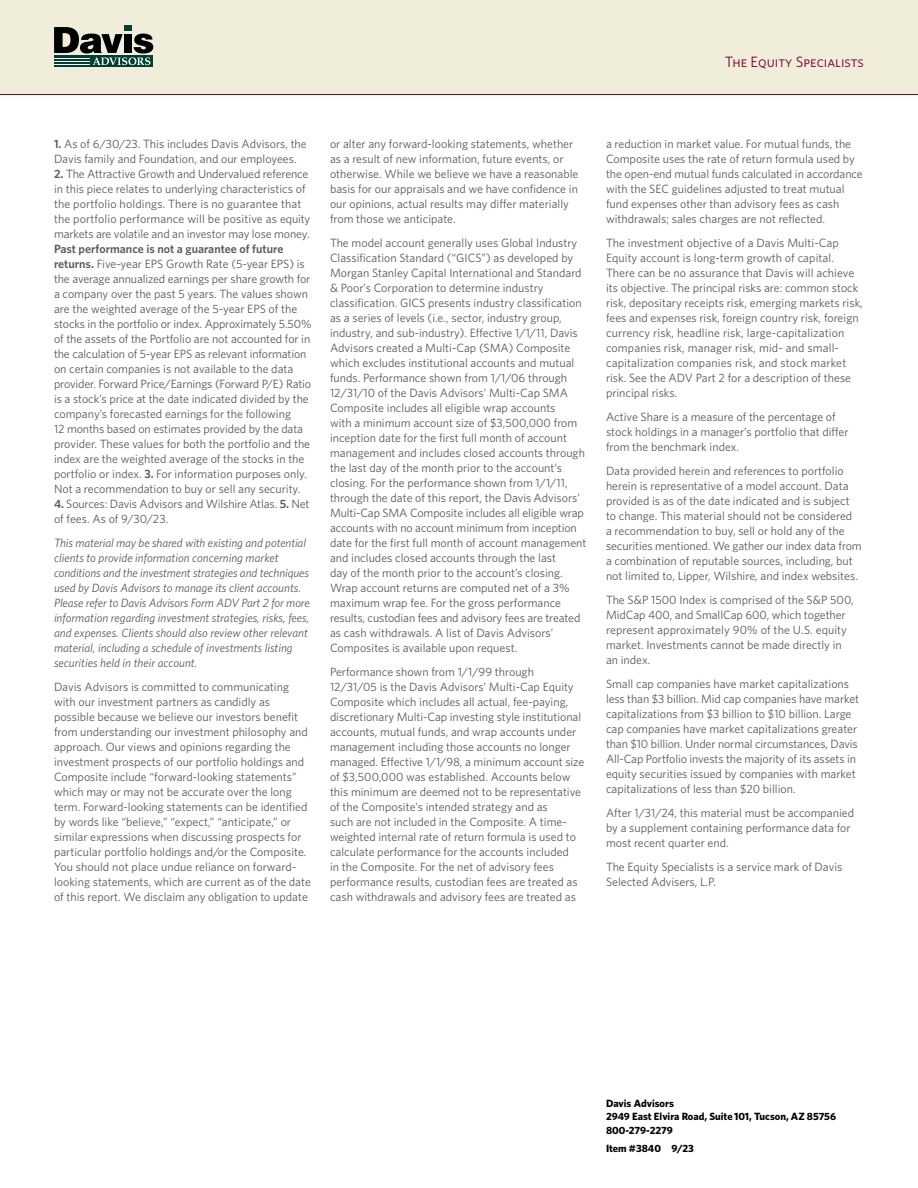
<style>
.page{position:relative;width:918px;height:1188px;background:#fff}
.page>*{position:absolute;margin:0;border:0;box-sizing:border-box;transform-origin:0 0}
.t1{font:15px "Whitney";color:#840029}
.Footnotes{font:12px/15px "Whitney";color:#58595b}
.t2{font:italic 12px/15px "Whitney";color:#58595b}
.t3{font:700 10.5px/13.5px "Whitney";color:#000}
.s1{font-weight:600}
</style>
<div class="page">
<hr style="left:0;top:94px;width:918px;height:1px;background:#840029">
<div style="left:0;top:0;width:918px;height:94px;background:#f0eedb"></div>
<div style="left:124px;top:25px;width:8px;height:6px;background:#004133"></div>
<div style="left:54px;top:56px;width:99px;height:11px;background:#004133"></div>
<svg style="left:54px;top:27px;width:99px;height:38px"></svg>
<p class="t1" style="left:725px;top:52px;width:141px">The Equity Specialists</p>
<p class="Footnotes" style="left:54px;top:136px;width:254px"><span class="s1">1.</span> As of 6/30/23. This includes Davis Advisors, the<br>Davis family and Foundation, and our employees.</p>
<p class="Footnotes" style="left:54px;top:166px;width:259px"><span class="s1">2.</span> The Attractive Growth and Undervalued reference in this piece relates to underlying characteristics of the portfolio holdings. There is no guarantee that the portfolio performance will be positive as equity markets are volatile and an investor may lose money.<br><span class="s1">Past performance is not a guarantee of future returns.</span> Five-year EPS Growth Rate (5-year EPS) is the average annualized earnings per share growth for a company over the past 5 years. The values shown are the weighted average of the 5-year EPS of the stocks in the portfolio or index. Approximately 5.50% of the assets of the Portfolio are not accounted for in the calculation of 5-year EPS as relevant information on certain companies is not available to the data provider. Forward Price/Earnings (Forward P/E) Ratio is a stock’s price at the date indicated divided by the company’s forecasted earnings for the following<br>12 months based on estimates provided by the data provider. These values for both the portfolio and the index are the weighted average of the stocks in the portfolio or index. <span class="s1">3.</span> For information purposes only.<br>Not a recommendation to buy or sell any security.</p>
<p class="Footnotes" style="left:54px;top:496px;width:257px"><span class="s1">4.</span> Sources: Davis Advisors and Wilshire Atlas. <span class="s1">5.</span> Net of fees. As of 9/30/23.</p>
<p class="t2" style="left:54px;top:535px;width:257px">This material may be shared with existing and potential clients to provide information concerning market conditions and the investment strategies and techniques used by Davis Advisors to manage its client accounts.<br>Please refer to Davis Advisors Form ADV Part 2 for more information regarding investment strategies, risks, fees, and expenses. Clients should also review other relevant material, including a schedule of investments listing securities held in their account.</p>
<p class="Footnotes" style="left:54px;top:679px;width:259px">Davis Advisors is committed to communicating with our investment partners as candidly as possible because we believe our investors benefit from understanding our investment philosophy and approach. Our views and opinions regarding the investment prospects of our portfolio holdings and Composite include “forward-looking statements” which may or may not be accurate over the long term. Forward-looking statements can be identified by words like “believe,” “expect,” “anticipate,” or similar expressions when discussing prospects for particular portfolio holdings and/or the Composite.<br>You should not place undue reliance on forward&shy;looking statements, which are current as of the date of this report. We disclaim any obligation to update</p>
<p class="Footnotes" style="left:330px;top:136px;width:250px">or alter any forward-looking statements, whether as a result of new information, future events, or otherwise. While we believe we have a reasonable basis for our appraisals and we have confidence in our opinions, actual results may differ materially from those we anticipate.</p>
<p class="Footnotes" style="left:330px;top:235px;width:258px">The model account generally uses Global Industry Classification Standard (“GICS”) as developed by Morgan Stanley Capital International and Standard &amp; Poor’s Corporation to determine industry classification. GICS presents industry classification as a series of levels (i.e., sector, industry group, industry, and sub-industry). Effective 1/1/11, Davis Advisors created a Multi-Cap (SMA) Composite which excludes institutional accounts and mutual funds. Performance shown from 1/1/06 through 12/31/10 of the Davis Advisors’ Multi-Cap SMA Composite includes all eligible wrap accounts<br>with a minimum account size of $3,500,000 from inception date for the first full month of account management and includes closed accounts through the last day of the month prior to the account’s closing. For the performance shown from 1/1/11, through the date of this report, the Davis Advisors’ Multi-Cap SMA Composite includes all eligible wrap accounts with no account minimum from inception date for the first full month of account management and includes closed accounts through the last<br>day of the month prior to the account’s closing.<br>Wrap account returns are computed net of a 3% maximum wrap fee. For the gross performance results, custodian fees and advisory fees are treated as cash withdrawals. A list of Davis Advisors’ Composites is available upon request.</p>
<p class="Footnotes" style="left:330px;top:664px;width:256px">Performance shown from 1/1/99 through<br>12/31/05 is the Davis Advisors’ Multi-Cap Equity Composite which includes all actual, fee-paying, discretionary Multi-Cap investing style institutional accounts, mutual funds, and wrap accounts under management including those accounts no longer managed. Effective 1/1/98, a minimum account size of $3,500,000 was established. Accounts below this minimum are deemed not to be representative of the Composite’s intended strategy and as<br>such are not included in the Composite. A time&shy;weighted internal rate of return formula is used to calculate performance for the accounts included<br>in the Composite. For the net of advisory fees performance results, custodian fees are treated as cash withdrawals and advisory fees are treated as</p>
<p class="Footnotes" style="left:606px;top:136px;width:258px">a reduction in market value. For mutual funds, the Composite uses the rate of return formula used by the open-end mutual funds calculated in accordance with the SEC guidelines adjusted to treat mutual fund expenses other than advisory fees as cash withdrawals; sales charges are not reflected.</p>
<p class="Footnotes" style="left:606px;top:235px;width:258px">The investment objective of a Davis Multi-Cap Equity account is long-term growth of capital.<br>There can be no assurance that Davis will achieve its objective. The principal risks are: common stock risk, depositary receipts risk, emerging markets risk, fees and expenses risk, foreign country risk, foreign currency risk, headline risk, large-capitalization companies risk, manager risk, mid- and small&shy;capitalization companies risk, and stock market risk. See the ADV Part 2 for a description of these principal risks.</p>
<p class="Footnotes" style="left:606px;top:409px;width:244px">Active Share is a measure of the percentage of stock holdings in a manager’s portfolio that differ from the benchmark index.</p>
<p class="Footnotes" style="left:606px;top:463px;width:257px">Data provided herein and references to portfolio herein is representative of a model account. Data provided is as of the date indicated and is subject to change. This material should not be considered<br>a recommendation to buy, sell or hold any of the securities mentioned. We gather our index data from a combination of reputable sources, including, but not limited to, Lipper, Wilshire, and index websites.</p>
<p class="Footnotes" style="left:606px;top:592px;width:249px">The S&amp;P 1500 Index is comprised of the S&amp;P 500, MidCap 400, and SmallCap 600, which together represent approximately 90% of the U.S. equity market. Investments cannot be made directly in an index.</p>
<p class="Footnotes" style="left:606px;top:676px;width:255px">Small cap companies have market capitalizations less than $3 billion. Mid cap companies have market capitalizations from $3 billion to $10 billion. Large cap companies have market capitalizations greater than $10 billion. Under normal circumstances, Davis All-Cap Portfolio invests the majority of its assets in equity securities issued by companies with market capitalizations of less than $20 billion.</p>
<p class="Footnotes" style="left:606px;top:805px;width:250px">After 1/31/24, this material must be accompanied by a supplement containing performance data for most recent quarter end.</p>
<p class="Footnotes" style="left:606px;top:859px;width:238px">The Equity Specialists is a service mark of Davis<br>Selected Advisers, L.P.</p>
<p class="t3" style="left:606px;top:1096px;width:232px">Davis Advisors<br>2949 East Elvira Road, Suite 101, Tucson, AZ 85756<br>800-279-2279</p>
<p class="t3" style="left:606px;top:1141px;width:89px">Item #3840 9/23</p>
</div>
